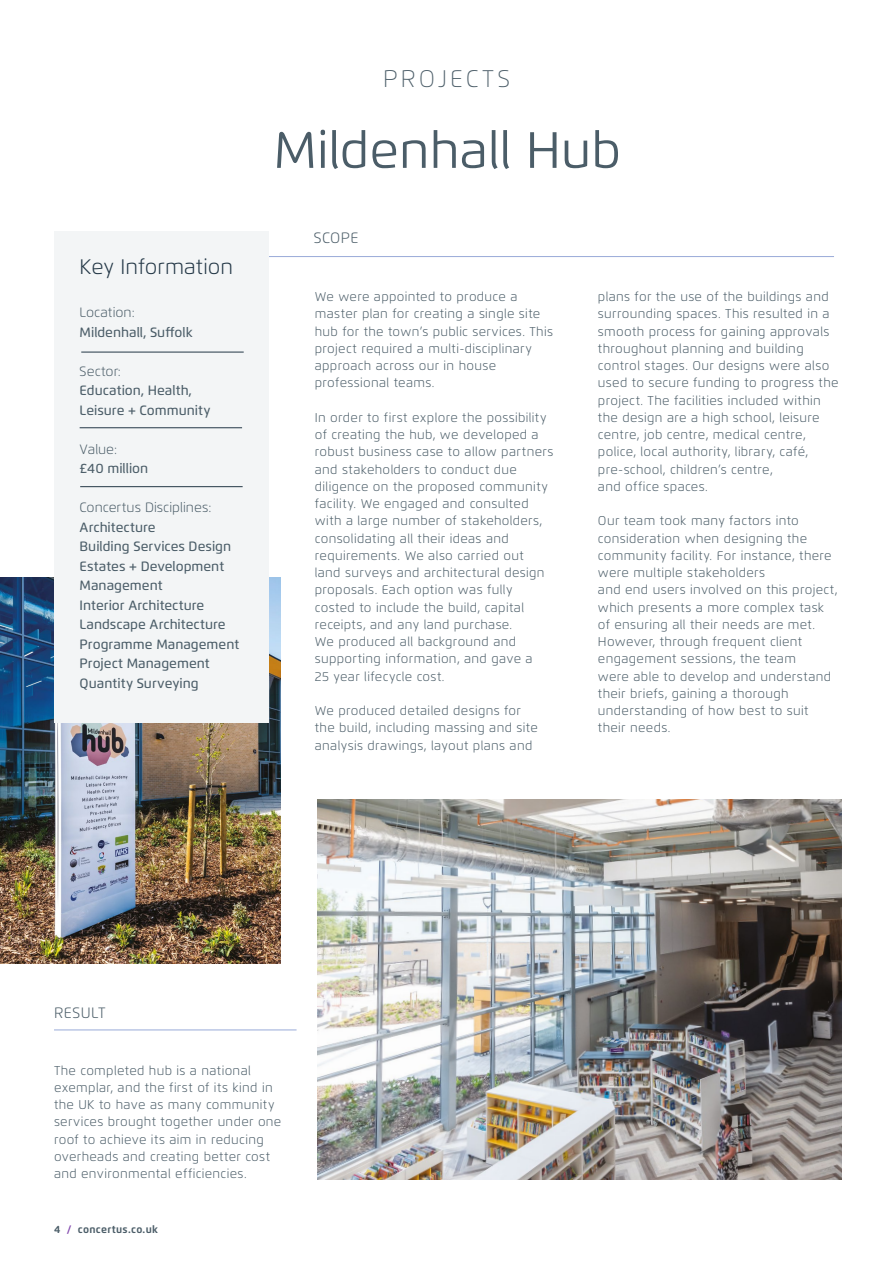
<style>
.page{position:relative;width:893px;height:1263px;background:#fff}
.page>*{position:absolute;margin:0;border:0;box-sizing:border-box;transform-origin:0 0}
.t1{font:51px "Flexo";color:#4b5d68}
.t2{font:100 24px "Flexo";letter-spacing:.13em;color:#4b5d68}
.t3{font:300 21px "Flexo";color:#233746}
.t4{font:300 15px "Flexo";letter-spacing:.03em;color:#4b5d68}
.t5{font:500 13.5px/19.5px "Flexo";color:#4b5d68}
.t6{font:300 13.5px "Flexo";color:#4b5d68}
.t7{font:300 12.75px/17.2px "Flexo";letter-spacing:.025em;color:#4b5d68}
.t8{font:700 10.5px "Flexo";letter-spacing:.03em;color:#4b5d68}
.s1{color:#8147ad}
</style>
<div class="page">
<img style="left:0;top:577px;width:280px;height:387px">
<img style="left:318px;top:799px;width:523px;height:380px">
<hr style="left:54px;top:1029px;width:243px;height:1px;background:#99abd8">
<hr style="left:192px;top:256px;width:642px;height:1px;background:#99abd8">
<div style="left:54px;top:231px;width:214px;height:492px;background:#f3f5f6"></div>
<hr style="left:80px;top:427px;width:162px;height:1px;background:#233746">
<hr style="left:81px;top:352px;width:163px;height:1px;background:#233746">
<hr style="left:80px;top:486px;width:163px;height:1px;background:#233746">
<h2 class="t2" style="left:383px;top:64px;width:128px">PROJECTS</h2>
<h1 class="t1" style="left:273px;top:119px;width:349px">Mildenhall Hub</h1>
<h3 class="t3" style="left:80px;top:254px;width:155px">Key Information</h3>
<p class="t6" style="left:80px;top:304px;width:57px">Location:</p>
<p class="t5" style="left:80px;top:322px;width:115px">Mildenhall, Suffolk</p>
<p class="t6" style="left:80px;top:363px;width:43px">Sector:</p>
<p class="t5" style="left:80px;top:380px;width:132px">Education, Health,<br>Leisure + Community</p>
<p class="t6" style="left:80px;top:441px;width:39px">Value:</p>
<p class="t5" style="left:80px;top:458px;width:70px">£40 million</p>
<p class="t6" style="left:80px;top:499px;width:133px">Concertus Disciplines:</p>
<p class="t5" style="left:80px;top:517px;width:161px">Architecture<br>Building Services Design<br>Estates + Development<br>Management<br>Interior Architecture<br>Landscape Architecture<br>Programme Management<br>Project Management<br>Quantity Surveying</p>
<p class="t4" style="left:314px;top:229px;width:46px">SCOPE</p>
<p class="t7" style="left:315px;top:288px;width:240px">We were appointed to produce a master plan for creating a single site hub for the town’s public services. This project required a multi-disciplinary approach across our in house professional teams.</p>
<p class="t7" style="left:315px;top:409px;width:240px">In order to first explore the possibility of creating the hub, we developed a robust business case to allow partners and stakeholders to conduct due diligence on the proposed community facility. We engaged and consulted with a large number of stakeholders, consolidating all their ideas and requirements. We also carried out<br>land surveys and architectural design proposals. Each option was fully costed to include the build, capital receipts, and any land purchase.<br>We produced all background and supporting information, and gave a<br>25 year lifecycle cost.</p>
<p class="t7" style="left:315px;top:702px;width:225px">We produced detailed designs for the build, including massing and site analysis drawings, layout plans and</p>
<p class="t7" style="left:598px;top:288px;width:242px">plans for the use of the buildings and surrounding spaces. This resulted in a smooth process for gaining approvals throughout planning and building control stages. Our designs were also used to secure funding to progress the project. The facilities included within the design are a high school, leisure centre, job centre, medical centre, police, local authority, library, café, pre-school, children’s centre,<br>and office spaces.</p>
<p class="t7" style="left:598px;top:512px;width:241px">Our team took many factors into consideration when designing the community facility. For instance, there were multiple stakeholders<br>and end users involved on this project, which presents a more complex task of ensuring all their needs are met.<br>However, through frequent client engagement sessions, the team<br>were able to develop and understand their briefs, gaining a thorough understanding of how best to suit their needs.</p>
<p class="t4" style="left:54px;top:1003px;width:53px">RESULT</p>
<p class="t7" style="left:54px;top:1062px;width:229px">The completed hub is a national exemplar, and the first of its kind in the UK to have as many community services brought together under one roof to achieve its aim in reducing overheads and creating better cost and environmental efficiencies.</p>
<p class="t8" style="left:54px;top:1223px;width:105px">4 <span class="s1">/</span> concertus.co.uk</p>
</div>
